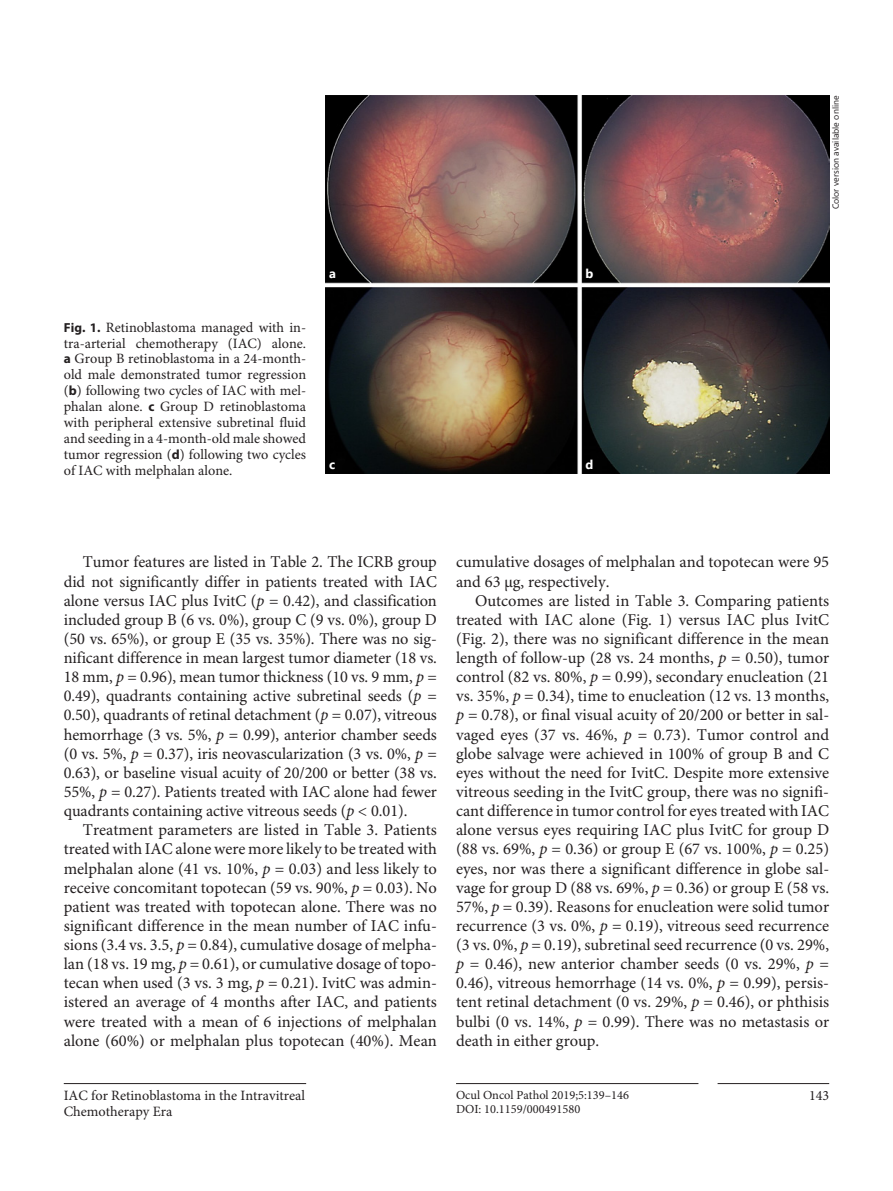
<style>
.page{position:relative;width:893px;height:1191px;background:#fff}
.page>*{position:absolute;margin:0;border:0;box-sizing:border-box;transform-origin:0 0}
.t1{font:16.5px/19px "Minion Pro";color:#231f20;text-align:justify}
.t2{font:14.25px/15.9px "Minion Pro";color:#231f20}
.t3{font:700 12.75px "Segoe UI";color:#fff}
.t4{font:12.3px "Minion Pro";color:#231f20}
.t5{font:8.7px "Segoe UI";letter-spacing:.005em;color:#231f20}
.s1{font-family:"Myriad Pro";font-weight:700;font-size:13.2px}
.s2{font-family:"Myriad Pro";font-weight:700;font-size:13.35px}
.s3{font-style:italic}
</style>
<div class="page">
<hr style="left:718px;top:1083px;width:111px;height:1px;background:#231f20">
<hr style="left:456px;top:1083px;width:242px;height:1px;background:#231f20">
<hr style="left:64px;top:1083px;width:242px;height:1px;background:#231f20">
<img style="left:325px;top:95px;width:504px;height:378px">
<p class="t2" style="left:64px;top:320px;width:244px;text-align:justify"><span class="s1">Fig. 1.</span> Retinoblastoma managed with in&shy;tra-arterial chemotherapy (IAC) alone. <span class="s2">a</span> Group B retinoblastoma in a 24-month&shy;old male demonstrated tumor regression (<span class="s2">b</span>) following two cycles of IAC with mel&shy;phalan alone. <span class="s2">c</span> Group D retinoblastoma with peripheral extensive subretinal fluid and seeding in a 4-month-old male showed tumor regression (<span class="s2">d</span>) following two cycles of IAC with melphalan alone.</p>
<p class="t3" style="left:329px;top:261px;width:8px">a</p>
<p class="t3" style="left:586px;top:261px;width:9px">b</p>
<p class="t3" style="left:329px;top:453px;width:8px">c</p>
<p class="t3" style="left:586px;top:453px;width:9px">d</p>
<p class="t5" style="left:827px;top:209px;width:115px;rotate:-90deg">Color version available online</p>
<p class="t1" style="left:64px;top:553px;width:375px;text-indent:19px">Tumor features are listed in Table 2. The ICRB group did not significantly differ in patients treated with IAC alone versus IAC plus IvitC (<span class="s3">p</span> = 0.42), and classification included group B (6 vs. 0%), group C (9 vs. 0%), group D (50 vs. 65%), or group E (35 vs. 35%). There was no sig&shy;nificant difference in mean largest tumor diameter (18 vs.<br>18 mm, <span class="s3">p</span> = 0.96), mean tumor thickness (10 vs. 9 mm, <span class="s3">p</span> = 0.49), quadrants containing active subretinal seeds (<span class="s3">p</span> = 0.50), quadrants of retinal detachment (<span class="s3">p</span> = 0.07), vitreous hemorrhage (3 vs. 5%, <span class="s3">p</span> = 0.99), anterior chamber seeds (0 vs. 5%, <span class="s3">p</span> = 0.37), iris neovascularization (3 vs. 0%, <span class="s3">p</span> = 0.63), or baseline visual acuity of 20/200 or better (38 vs.<br>55%, <span class="s3">p</span> = 0.27). Patients treated with IAC alone had fewer quadrants containing active vitreous seeds (<span class="s3">p &lt;</span> 0.01).</p>
<p class="t1" style="left:64px;top:821px;width:375px;text-indent:19px">Treatment parameters are listed in Table 3. Patients treated with IAC alone were more likely to be treated with melphalan alone (41 vs. 10%, <span class="s3">p</span> = 0.03) and less likely to receive concomitant topotecan (59 vs. 90%, <span class="s3">p</span> = 0.03). No patient was treated with topotecan alone. There was no significant difference in the mean number of IAC infu&shy;sions (3.4 vs. 3.5, <span class="s3">p</span> = 0.84), cumulative dosage of melpha&shy;lan (18 vs. 19 mg, <span class="s3">p</span> = 0.61), or cumulative dosage of topo&shy;tecan when used (3 vs. 3 mg, <span class="s3">p</span> = 0.21). IvitC was admin&shy;istered an average of 4 months after IAC, and patients were treated with a mean of 6 injections of melphalan alone (60%) or melphalan plus topotecan (40%). Mean</p>
<p class="t1" style="left:456px;top:553px;width:375px">cumulative dosages of melphalan and topotecan were 95 and 63 µg, respectively.</p>
<p class="t1" style="left:456px;top:591px;width:375px;text-indent:19px">Outcomes are listed in Table 3. Comparing patients treated with IAC alone (Fig. 1) versus IAC plus IvitC (Fig. 2), there was no significant difference in the mean length of follow-up (28 vs. 24 months, <span class="s3">p</span> = 0.50), tumor control (82 vs. 80%, <span class="s3">p</span> = 0.99), secondary enucleation (21 vs. 35%, <span class="s3">p</span> = 0.34), time to enucleation (12 vs. 13 months, <span class="s3">p</span> = 0.78), or final visual acuity of 20/200 or better in sal&shy;vaged eyes (37 vs. 46%, <span class="s3">p</span> = 0.73). Tumor control and globe salvage were achieved in 100% of group B and C eyes without the need for IvitC. Despite more extensive vitreous seeding in the IvitC group, there was no signifi&shy;cant difference in tumor control for eyes treated with IAC alone versus eyes requiring IAC plus IvitC for group D (88 vs. 69%, <span class="s3">p</span> = 0.36) or group E (67 vs. 100%, <span class="s3">p</span> = 0.25) eyes, nor was there a significant difference in globe sal&shy;vage for group D (88 vs. 69%, <span class="s3">p</span> = 0.36) or group E (58 vs.<br>57%, <span class="s3">p</span> = 0.39). Reasons for enucleation were solid tumor recurrence (3 vs. 0%, <span class="s3">p</span> = 0.19), vitreous seed recurrence (3 vs. 0%, <span class="s3">p</span> = 0.19), subretinal seed recurrence (0 vs. 29%, <span class="s3">p</span> = 0.46), new anterior chamber seeds (0 vs. 29%, <span class="s3">p</span> = 0.46), vitreous hemorrhage (14 vs. 0%, <span class="s3">p</span> = 0.99), persis&shy;tent retinal detachment (0 vs. 29%, <span class="s3">p</span> = 0.46), or phthisis bulbi (0 vs. 14%, <span class="s3">p</span> = 0.99). There was no metastasis or death in either group.</p>
<p class="t2" style="left:64px;top:1088px;width:243px">IAC for Retinoblastoma in the Intravitreal<br>Chemotherapy Era</p>
<p class="t4" style="left:456px;top:1087px;width:174px">Ocul Oncol Pathol 2019;5:139–146</p>
<p class="t2" style="left:809px;top:1088px;width:22px">143</p>
<p class="t4" style="left:456px;top:1101px;width:126px">DOI: 10.1159/000491580</p>
</div>
